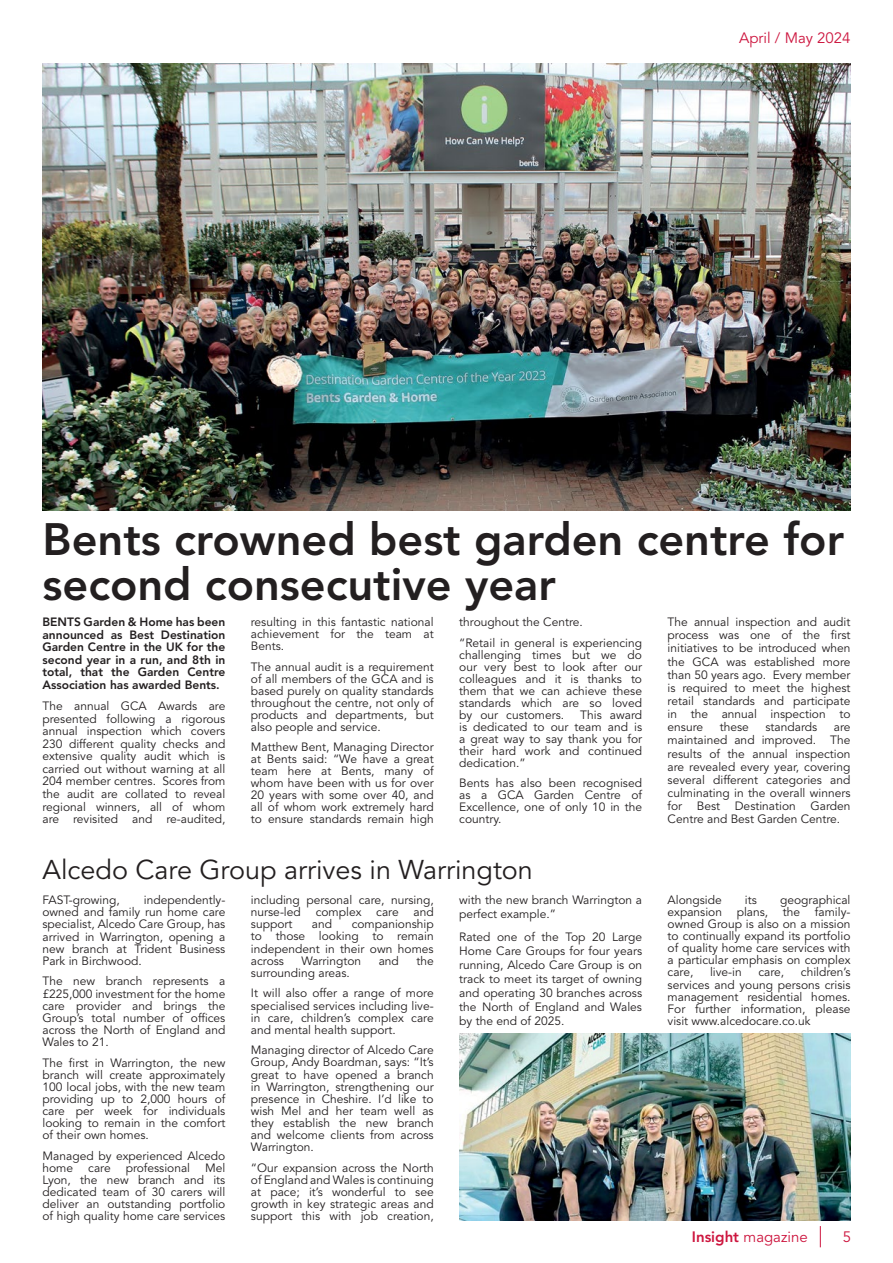
<style>
.page{position:relative;width:893px;height:1263px;background:#fff}
.page>*{position:absolute;margin:0;border:0;box-sizing:border-box;transform-origin:0 0}
.t1{font:800 45px/45px "Avenir LT Std";color:#231f20}
.t2{font:27px "Avenir LT Std";color:#231f20}
.t3{font:15px "Avenir LT Std";color:#cd163f}
.t4{font:12px/12.1px "Avenir LT Std";color:#231f20;text-align:justify}
.t5{font:800 12px/12.6px "Avenir LT Std";color:#231f20;text-align:justify}
.s1{font-weight:800}
</style>
<div class="page">
<svg style="left:820px;top:1226px;width:1px;height:21px"></svg>
<img style="left:43px;top:64px;width:807px;height:446px">
<img style="left:459px;top:1033px;width:391px;height:187px">
<p class="t3" style="left:739px;top:29px;width:113px">April / May 2024</p>
<h1 class="t1" style="left:43px;top:517px;width:803px">Bents crowned best garden centre for second consecutive year</h1>
<p class="t5" style="left:43px;top:616px;width:184px">BENTS Garden &amp; Home has been announced as Best Destination Garden Centre in the UK for the second year in a run, and 8th in total, that the Garden Centre Association has awarded Bents.</p>
<p class="t4" style="left:43px;top:700px;width:184px;line-height:12.6px">The annual GCA Awards are presented following a rigorous annual inspection which covers 230 different quality checks and extensive quality audit which is carried out without warning at all 204 member centres. Scores from the audit are collated to reveal regional winners, all of whom are revisited and re-audited,</p>
<p class="t4" style="left:251px;top:616px;width:184px">resulting in this fantastic national achievement for the team at Bents.</p>
<p class="t4" style="left:251px;top:661px;width:184px">The annual audit is a requirement of all members of the GCA and is based purely on quality standards throughout the centre, not only of products and departments, but also people and service.</p>
<p class="t4" style="left:251px;top:741px;width:184px">Matthew Bent, Managing Director at Bents said: “We have a great team here at Bents, many of whom have been with us for over 20 years with some over 40, and all of whom work extremely hard to ensure standards remain high</p>
<p class="t4" style="left:459px;top:612px;width:184px;line-height:20.5px">throughout the Centre.<br>“Retail in general is experiencing</p>
<p class="t4" style="left:459px;top:649px;width:184px">challenging times but we do our very best to look after our colleagues and it is thanks to them that we can achieve these standards which are so loved by our customers.</p>
<p class="t4" style="left:668px;top:616px;width:184px;line-height:13.2px">The annual inspection and audit process was one of the first initiatives to be introduced when the GCA was established more than 50 years ago. Every member is required to meet the highest retail standards and participate in the annual inspection to ensure</p>
<p class="t4" style="left:459px;top:709px;width:184px;text-indent:121px">This award is dedicated to our team and is a great way to say thank you for their hard work and continued dedication.”</p>
<p class="t4" style="left:459px;top:777px;width:184px">Bents has also been recognised as a GCA Garden Centre of Excellence, one of only 10 in the country.</p>
<p class="t4" style="left:720px;top:721px;width:31px">these</p>
<p class="t4" style="left:765px;top:721px;width:53px">standards</p>
<p class="t4" style="left:668px;top:721px;width:184px;line-height:13.2px;text-indent:166px">are maintained and improved. The results of the annual inspection are revealed every year, covering several different categories and culminating in the overall winners for Best Destination Garden Centre and Best Garden Centre.</p>
<h2 class="t2" style="left:43px;top:854px;width:492px">Alcedo Care Group arrives in Warrington</h2>
<p class="t4" style="left:43px;top:894px;width:184px;text-indent:101px">independently&shy;owned and family run home care specialist, Alcedo Care Group, has arrived in Warrington, opening a new branch at Trident Business Park in Birchwood.</p>
<p class="t4" style="left:43px;top:975px;width:184px">The new branch represents a £225,000 investment for the home care provider and brings the Group’s total number of offices across the North of England and Wales to 21.</p>
<p class="t4" style="left:43px;top:1057px;width:184px">The first in Warrington, the new branch will create approximately 100 local jobs, with the new team providing up to 2,000 hours of care per week for individuals looking to remain in the comfort of their own homes.</p>
<p class="t4" style="left:43px;top:1150px;width:184px">Managed by experienced Alcedo home</p>
<p class="t4" style="left:43px;top:894px;width:79px">FAST-growing,</p>
<p class="t4" style="left:88px;top:1162px;width:24px">care</p>
<p class="t4" style="left:126px;top:1162px;width:66px">professional</p>
<p class="t4" style="left:43px;top:1162px;width:184px;text-indent:163px">Mel Lyon, the new branch and its dedicated team of 30 carers will deliver an outstanding portfolio of high quality home care services</p>
<p class="t4" style="left:251px;top:894px;width:184px">including personal care, nursing, nurse-led complex care and support</p>
<p class="t4" style="left:251px;top:918px;width:184px;text-indent:101px">companionship to those looking to remain independent in their own homes across</p>
<p class="t4" style="left:312px;top:918px;width:22px">and</p>
<p class="t4" style="left:301px;top:955px;width:61px">Warrington</p>
<p class="t4" style="left:379px;top:955px;width:22px">and</p>
<p class="t4" style="left:416px;top:955px;width:19px">the</p>
<p class="t4" style="left:251px;top:963px;width:184px;line-height:20.5px">surrounding areas.<br>It will also offer a range of more</p>
<p class="t4" style="left:251px;top:1000px;width:184px">specialised services including live&shy;in care, children’s complex care and mental health support.</p>
<p class="t4" style="left:251px;top:1044px;width:184px">Managing director of Alcedo Care Group, Andy Boardman, says: “It’s great to have opened a branch in Warrington, strengthening our presence in Cheshire. I’d like to wish Mel and her team well as they establish the new branch and welcome clients from across Warrington.</p>
<p class="t4" style="left:251px;top:1162px;width:184px">“Our expansion across the North of England and Wales is continuing at pace; it’s wonderful to see growth in key strategic areas and support this with job creation,</p>
<p class="t4" style="left:459px;top:893px;width:184px;line-height:14px">with the new branch Warrington a perfect example.”</p>
<p class="t4" style="left:459px;top:930px;width:184px;line-height:14px">Rated one of the Top 20 Large Home Care Groups for four years running, Alcedo Care Group is on track to meet its target of owning and operating 30 branches across the North of England and Wales by the end of 2025.</p>
<p class="t4" style="left:668px;top:894px;width:56px">Alongside</p>
<p class="t4" style="left:745px;top:894px;width:13px">its</p>
<p class="t4" style="left:668px;top:894px;width:184px;text-indent:112px">geographical expansion plans, the family&shy;owned Group is also on a mission to continually expand its portfolio of quality home care services with a particular emphasis on complex care,</p>
<p class="t4" style="left:668px;top:967px;width:184px;text-indent:133px">children’s services and young persons crisis management residential homes.<br>For further information, please visit www.alcedocare.co.uk</p>
<p class="t4" style="left:710px;top:966px;width:33px">live-in</p>
<p class="t4" style="left:758px;top:966px;width:27px">care,</p>
<p class="t3" style="left:692px;top:1228px;width:117px"><span class="s1">Insight</span> magazine</p>
<p class="t3" style="left:843px;top:1228px;width:10px">5</p>
</div>
